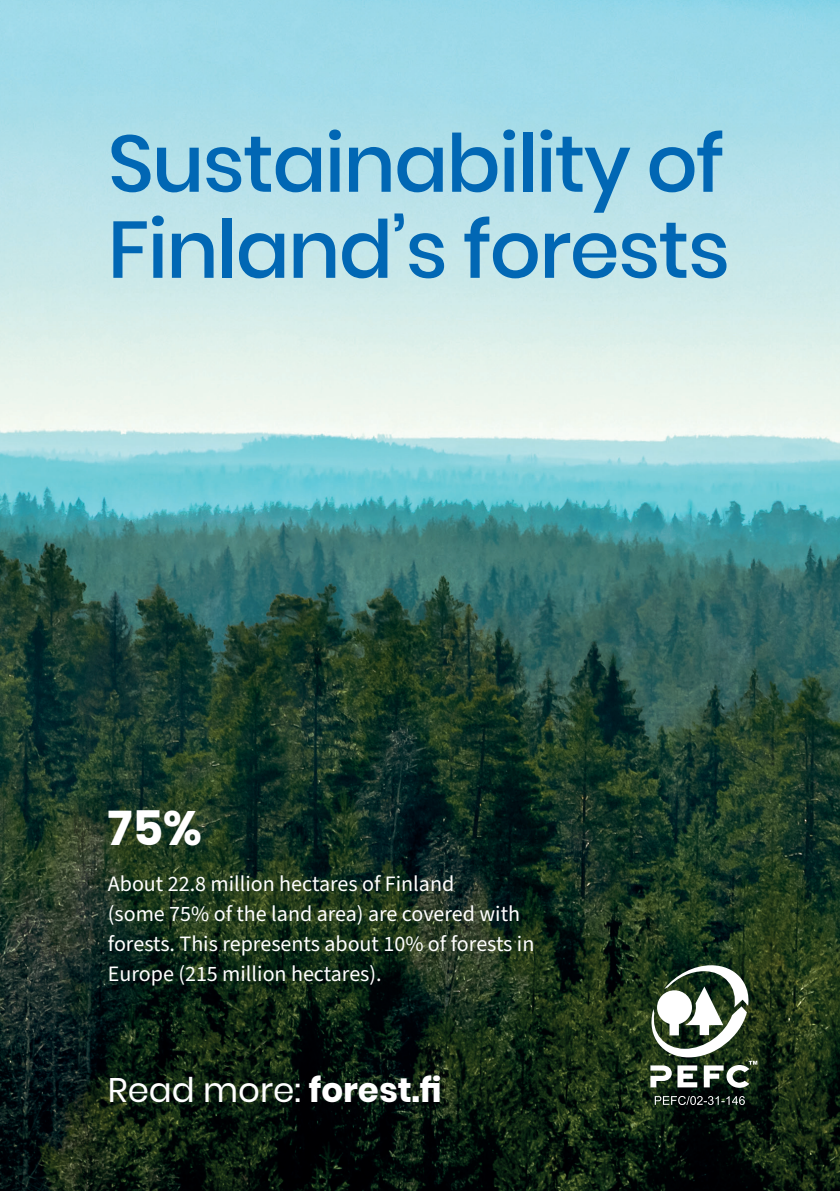
<style>
.page{position:relative;width:840px;height:1191px;background:#fff}
.page>*{position:absolute;margin:0;border:0;box-sizing:border-box;transform-origin:0 0}
.t1{font:500 80px/86px "Poppins";letter-spacing:-.02em;color:#0167b4}
.t2{font:700 48px "Poppins";color:#fff}
.leipäteksti{font:34px "Poppins";color:#fff}
.t3{font:22px/30px "Source Sans Pro";color:#fff}
.s1{font-weight:700}
</style>
<div class="page">
<img style="left:0;top:0;width:839px;height:1191px">
<svg style="left:654px;top:1096px;width:90px;height:9px"></svg>
<svg style="left:646px;top:965px;width:110px;height:122px"></svg>
<p class="t1" style="left:108px;top:121px;width:623px">Sustainability of<br>Finland’s forests</p>
<p class="t2" style="left:108px;top:800px;width:95px">75%</p>
<p class="t3" style="left:108px;top:869px;width:428px">About 22.8 million hectares of Finland<br>(some 75% of the land area) are covered with forests. This represents about 10% of forests in Europe (215 million hectares).</p>
<p class="leipäteksti" style="left:108px;top:1070px;width:336px">Read more: <span class="s1">forest.fi</span></p>
</div>
